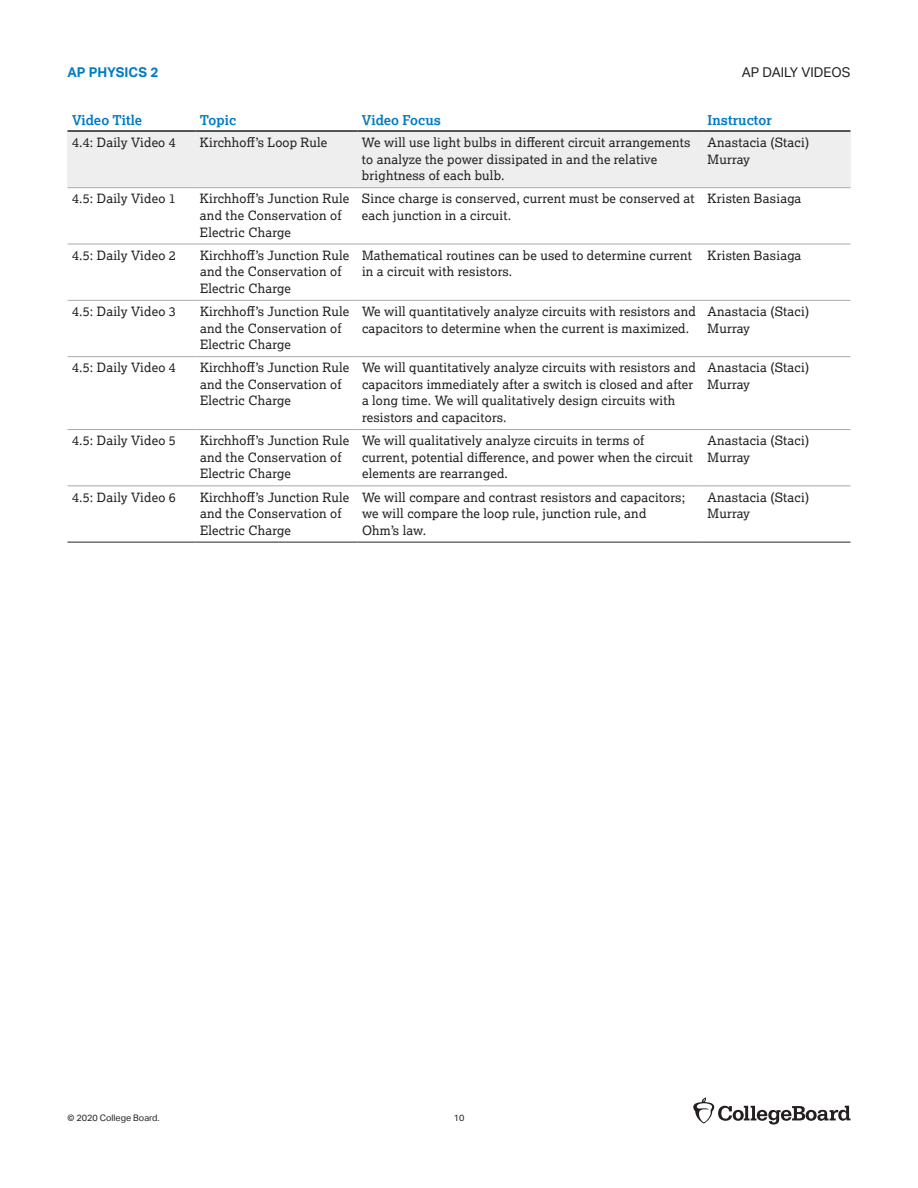
<style>
.page{position:relative;width:918px;height:1188px;background:#fff}
.page>*{position:absolute;margin:0;border:0;box-sizing:border-box;transform-origin:0 0}
.t1{font:700 13.5px "Lexia";letter-spacing:.005em;color:#007bc3}
.t2{font:13.5px "Aktiv Grotesk";color:#231f20}
.t3{font:700 13.5px "Aktiv Grotesk";color:#007bc3}
.t4{font:12.75px/16.5px "Lexia";letter-spacing:.015em;color:#231f20}
.t5{font:9px "Aktiv Grotesk";color:#231f20}
</style>
<div class="page">
<svg style="left:693px;top:1098px;width:157px;height:27px"></svg>
<div style="left:68px;top:131px;width:127px;height:57px;background:#eeeeef"></div>
<div style="left:195px;top:131px;width:162px;height:57px;background:#eeeeef"></div>
<div style="left:357px;top:131px;width:346px;height:57px;background:#eeeeef"></div>
<div style="left:703px;top:131px;width:147px;height:57px;background:#eeeeef"></div>
<hr style="left:68px;top:130px;width:127px;height:2px;background:#231f20">
<hr style="left:195px;top:130px;width:162px;height:2px;background:#231f20">
<hr style="left:357px;top:130px;width:346px;height:2px;background:#231f20">
<hr style="left:703px;top:130px;width:147px;height:2px;background:#231f20">
<hr style="left:68px;top:541px;width:127px;height:2px;background:#6c6d70">
<hr style="left:195px;top:541px;width:162px;height:2px;background:#6c6d70">
<hr style="left:357px;top:541px;width:346px;height:2px;background:#6c6d70">
<hr style="left:703px;top:541px;width:147px;height:2px;background:#6c6d70">
<hr style="left:68px;top:187px;width:127px;height:1px;background:#a8a9ad">
<hr style="left:195px;top:187px;width:162px;height:1px;background:#a8a9ad">
<hr style="left:357px;top:187px;width:346px;height:1px;background:#a8a9ad">
<hr style="left:703px;top:187px;width:147px;height:1px;background:#a8a9ad">
<hr style="left:68px;top:244px;width:127px;height:1px;background:#a8a9ad">
<hr style="left:195px;top:244px;width:162px;height:1px;background:#a8a9ad">
<hr style="left:357px;top:244px;width:346px;height:1px;background:#a8a9ad">
<hr style="left:703px;top:244px;width:147px;height:1px;background:#a8a9ad">
<hr style="left:68px;top:300px;width:127px;height:1px;background:#a8a9ad">
<hr style="left:195px;top:300px;width:162px;height:1px;background:#a8a9ad">
<hr style="left:357px;top:300px;width:346px;height:1px;background:#a8a9ad">
<hr style="left:703px;top:300px;width:147px;height:1px;background:#a8a9ad">
<hr style="left:68px;top:356px;width:127px;height:1px;background:#a8a9ad">
<hr style="left:195px;top:356px;width:162px;height:1px;background:#a8a9ad">
<hr style="left:357px;top:356px;width:346px;height:1px;background:#a8a9ad">
<hr style="left:703px;top:356px;width:147px;height:1px;background:#a8a9ad">
<hr style="left:68px;top:429px;width:127px;height:1px;background:#a8a9ad">
<hr style="left:195px;top:429px;width:162px;height:1px;background:#a8a9ad">
<hr style="left:357px;top:429px;width:346px;height:1px;background:#a8a9ad">
<hr style="left:703px;top:429px;width:147px;height:1px;background:#a8a9ad">
<hr style="left:68px;top:485px;width:127px;height:1px;background:#a8a9ad">
<hr style="left:195px;top:485px;width:162px;height:1px;background:#a8a9ad">
<hr style="left:357px;top:485px;width:346px;height:1px;background:#a8a9ad">
<hr style="left:703px;top:485px;width:147px;height:1px;background:#a8a9ad">
<p class="t3" style="left:68px;top:65px;width:92px">AP PHYSICS 2</p>
<p class="t2" style="left:742px;top:65px;width:110px">AP DAILY VIDEOS</p>
<p class="t1" style="left:72px;top:112px;width:72px">Video Title</p>
<p class="t1" style="left:200px;top:112px;width:38px">Topic</p>
<p class="t1" style="left:362px;top:112px;width:81px">Video Focus</p>
<p class="t1" style="left:708px;top:112px;width:66px">Instructor</p>
<p class="t4" style="left:72px;top:134px;width:105px">4.4: Daily Video 4</p>
<p class="t4" style="left:200px;top:134px;width:129px">Kirchhoff’s Loop Rule</p>
<p class="t4" style="left:362px;top:134px;width:330px">We will use light bulbs in different circuit arrangements to analyze the power dissipated in and the relative brightness of each bulb.</p>
<p class="t4" style="left:708px;top:134px;width:103px">Anastacia (Staci)<br>Murray</p>
<p class="t4" style="left:72px;top:190px;width:105px">4.5: Daily Video 1</p>
<p class="t4" style="left:200px;top:190px;width:151px">Kirchhoff’s Junction Rule and the Conservation of<br>Electric Charge</p>
<p class="t4" style="left:362px;top:190px;width:334px">Since charge is conserved, current must be conserved at each junction in a circuit.</p>
<p class="t4" style="left:708px;top:190px;width:95px">Kristen Basiaga</p>
<p class="t4" style="left:72px;top:246px;width:105px">4.5: Daily Video 2</p>
<p class="t4" style="left:200px;top:246px;width:151px">Kirchhoff’s Junction Rule and the Conservation of<br>Electric Charge</p>
<p class="t4" style="left:362px;top:246px;width:331px">Mathematical routines can be used to determine current in a circuit with resistors.</p>
<p class="t4" style="left:708px;top:246px;width:95px">Kristen Basiaga</p>
<p class="t4" style="left:72px;top:303px;width:105px">4.5: Daily Video 3</p>
<p class="t4" style="left:200px;top:303px;width:151px">Kirchhoff’s Junction Rule and the Conservation of<br>Electric Charge</p>
<p class="t4" style="left:362px;top:303px;width:335px">We will quantitatively analyze circuits with resistors and capacitors to determine when the current is maximized.</p>
<p class="t4" style="left:708px;top:303px;width:103px">Anastacia (Staci)<br>Murray</p>
<p class="t4" style="left:72px;top:359px;width:105px">4.5: Daily Video 4</p>
<p class="t4" style="left:200px;top:359px;width:151px">Kirchhoff’s Junction Rule and the Conservation of<br>Electric Charge</p>
<p class="t4" style="left:362px;top:359px;width:335px">We will quantitatively analyze circuits with resistors and capacitors immediately after a switch is closed and after a long time. We will qualitatively design circuits with resistors and capacitors.</p>
<p class="t4" style="left:708px;top:359px;width:103px">Anastacia (Staci)<br>Murray</p>
<p class="t4" style="left:72px;top:432px;width:105px">4.5: Daily Video 5</p>
<p class="t4" style="left:200px;top:432px;width:151px">Kirchhoff’s Junction Rule and the Conservation of<br>Electric Charge</p>
<p class="t4" style="left:362px;top:432px;width:332px">We will qualitatively analyze circuits in terms of current, potential difference, and power when the circuit elements are rearranged.</p>
<p class="t4" style="left:708px;top:432px;width:103px">Anastacia (Staci)<br>Murray</p>
<p class="t4" style="left:72px;top:488px;width:105px">4.5: Daily Video 6</p>
<p class="t4" style="left:200px;top:488px;width:151px">Kirchhoff’s Junction Rule and the Conservation of<br>Electric Charge</p>
<p class="t4" style="left:362px;top:488px;width:325px">We will compare and contrast resistors and capacitors; we will compare the loop rule, junction rule, and<br>Ohm’s law.</p>
<p class="t4" style="left:708px;top:488px;width:103px">Anastacia (Staci)<br>Murray</p>
<p class="t5" style="left:68px;top:1113px;width:94px">© 2020 College Board.</p>
<p class="t5" style="left:454px;top:1113px;width:12px">10</p>
</div>
